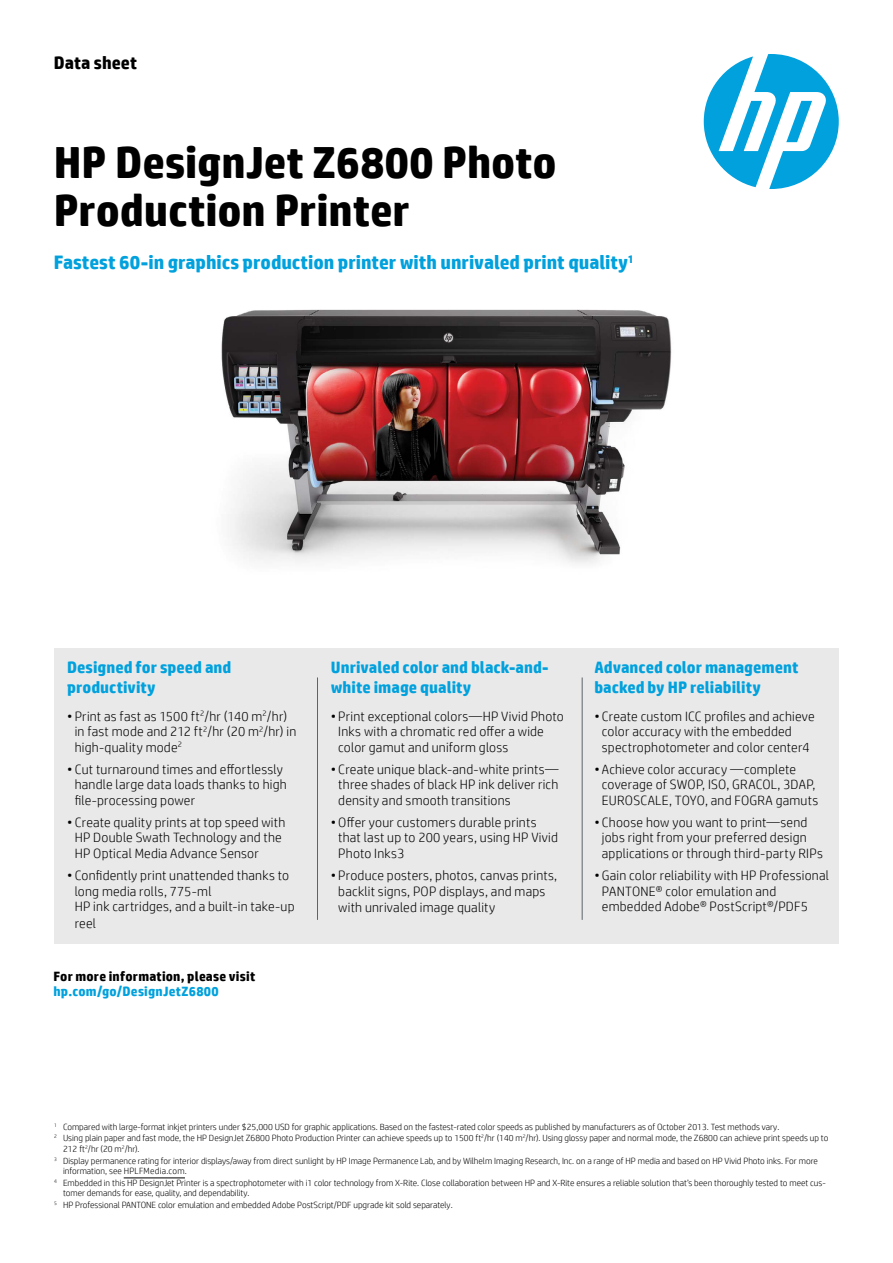
<style>
.page{position:relative;width:893px;height:1263px;background:#fff}
.page>*{position:absolute;margin:0;border:0;box-sizing:border-box;transform-origin:0 0}
.t1{font:700 45px/48px "HP Simplified";letter-spacing:-.005em;color:#000}
.t2{font:700 19.5px "HP Simplified";color:#00a1dd}
.t3{font:700 18px "HP Simplified";color:#000}
.t4{font:700 16.5px/19.8px "HP Simplified";color:#00a1dd}
.t5{font:300 13.5px/15.5px "HP Simplified";letter-spacing:.015em;color:#000}
.t6{font:700 13.5px "HP Simplified";letter-spacing:.015em;color:#000}
.t7{font:700 13.5px "HP Simplified";letter-spacing:.015em;color:#00a1dd}
.t8{font:300 9px/11.9px "HP Simplified";color:#000}
</style>
<div class="page">
<svg style="left:704px;top:54px;width:135px;height:135px"></svg>
<img style="left:221px;top:309px;width:451px;height:255px">
<hr style="left:124px;top:1178px;width:61px;height:1px;background:#000">
<div style="left:54px;top:648px;width:785px;height:296px;background:#e6e7e8"></div>
<hr style="left:317px;top:677px;width:1px;height:243px;background:#5e6468">
<hr style="left:582px;top:677px;width:1px;height:243px;background:#5e6468">
<h3 class="t3" style="left:54px;top:51px;width:85px">Data sheet</h3>
<h1 class="t1" style="left:54px;top:139px;width:504px">HP DesignJet Z6800 Photo<br>Production Printer</h1>
<h2 class="t2" style="left:54px;top:250px;width:582px">Fastest 60-in graphics production printer with unrivaled print quality<sup>1</sup></h2>
<p class="t4" style="left:67px;top:657px;width:166px">Designed for speed and productivity</p>
<p class="t5" style="left:75px;top:708px;width:223px;text-indent:-8px">• Print as fast as 1500 ft<sup>2</sup>/hr (140 m<sup>2</sup>/hr) in fast mode and 212 ft<sup>2</sup>/hr (20 m<sup>2</sup>/hr) in high-quality mode<sup>2</sup></p>
<p class="t5" style="left:75px;top:761px;width:213px;text-indent:-8px">• Cut turnaround times and effortlessly handle large data loads thanks to high file-processing power</p>
<p class="t5" style="left:75px;top:814px;width:212px;text-indent:-8px">• Create quality prints at top speed with<br>HP Double Swath Technology and the<br>HP Optical Media Advance Sensor</p>
<p class="t5" style="left:75px;top:867px;width:221px;text-indent:-8px">• Confidently print unattended thanks to long media rolls, 775-ml<br>HP ink cartridges, and a built-in take-up reel</p>
<p class="t6" style="left:53px;top:967px;width:203px">For more information, please visit</p>
<p class="t7" style="left:53px;top:982px;width:167px">hp.com/go/DesignJetZ6800</p>
<p class="t4" style="left:331px;top:657px;width:219px">Unrivaled color and black-and&shy;white image quality</p>
<p class="t5" style="left:338px;top:708px;width:227px;text-indent:-8px">• Print exceptional colors—HP Vivid Photo<br>Inks with a chromatic red offer a wide color gamut and uniform gloss</p>
<p class="t5" style="left:338px;top:761px;width:222px;text-align:justify;text-indent:-8px">• Create unique black-and-white prints— three shades of black HP ink deliver rich density and smooth transitions</p>
<p class="t5" style="left:338px;top:814px;width:221px;text-indent:-8px">• Offer your customers durable prints that last up to 200 years, using HP Vivid<br>Photo Inks3</p>
<p class="t5" style="left:338px;top:867px;width:220px;line-height:15.9px;text-indent:-8px">• Produce posters, photos, canvas prints, backlit signs, POP displays, and maps with unrivaled image quality</p>
<p class="t4" style="left:594px;top:657px;width:206px">Advanced color management backed by HP reliability</p>
<p class="t5" style="left:602px;top:708px;width:214px;text-indent:-8px">• Create custom ICC profiles and achieve color accuracy with the embedded spectrophotometer and color center4</p>
<p class="t5" style="left:602px;top:761px;width:218px;text-indent:-8px">• Achieve color accuracy —complete coverage of SWOP, ISO, GRACOL, 3DAP,<br>EUROSCALE, TOYO, and FOGRA gamuts</p>
<p class="t5" style="left:602px;top:814px;width:223px;text-indent:-8px">• Choose how you want to print—send jobs right from your preferred design applications or through third-party RIPs</p>
<p class="t5" style="left:602px;top:867px;width:229px;text-indent:-8px">• Gain color reliability with HP Professional<br>PANTONE® color emulation and embedded Adobe® PostScript®/PDF5</p>
<p class="t8" style="left:54px;top:1120px;width:776px"><sup>1</sup> Compared with large-format inkjet printers under $25,000 USD for graphic applications. Based on the fastest-rated color speeds as published by manufacturers as of October 2013. Test methods vary.<br><sup>2</sup> Using plain paper and fast mode, the HP DesignJet Z6800 Photo Production Printer can achieve speeds up to 1500 ft<sup>2</sup>/hr (140 m<sup>2</sup>/hr). Using glossy paper and normal mode, the Z6800 can achieve print speeds up to</p>
<p class="t8" style="left:54px;top:1142px;width:765px;text-indent:9px">212 ft<sup>2</sup>/hr (20 m<sup>2</sup>/hr).<br><sup>3</sup> Display permanence rating for interior displays/away from direct sunlight by HP Image Permanence Lab, and by Wilhelm Imaging Research, Inc. on a range of HP media and based on HP Vivid Photo inks. For more</p>
<p class="t8" style="left:54px;top:1165px;width:773px;text-indent:9px">information, see HPLFMedia.com.<br><sup>4</sup> Embedded in this HP DesignJet Printer is a spectrophotometer with i1 color technology from X-Rite. Close collaboration between HP and X-Rite ensures a reliable solution that’s been thoroughly tested to meet cus-</p>
<p class="t8" style="left:54px;top:1187px;width:400px;text-indent:9px">tomer demands for ease, quality, and dependability.<br><sup>5</sup> HP Professional PANTONE color emulation and embedded Adobe PostScript/PDF upgrade kit sold separately.</p>
</div>
